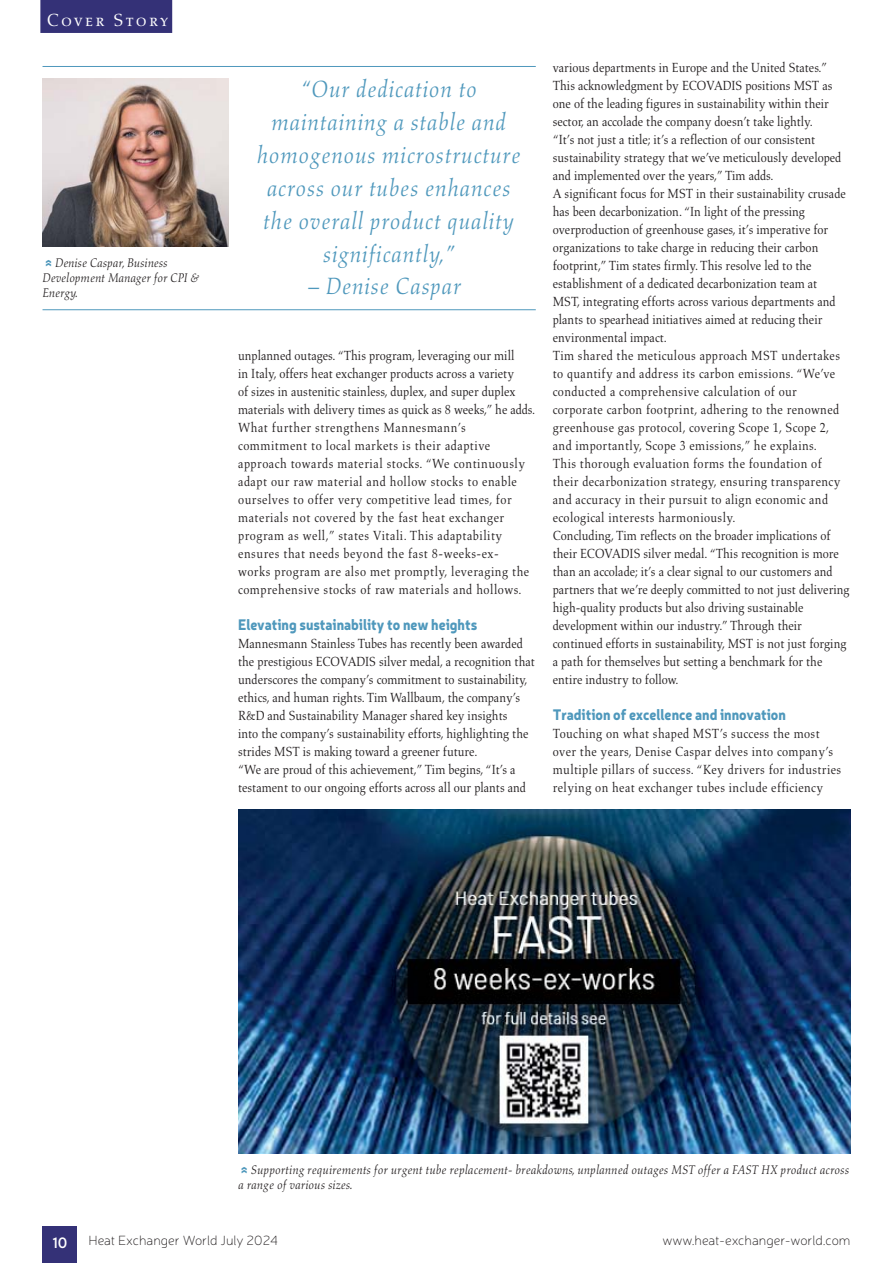
<style>
.page{position:relative;width:893px;height:1263px;background:#fff}
.page>*{position:absolute;margin:0;border:0;box-sizing:border-box;transform-origin:0 0}
.t1{font:24px/33px "Aldus Italic Os F";letter-spacing:.02em;color:#4f98bc;text-align:center;scale:.9 1}
.t2{font:18px "Aldus Roman SC";letter-spacing:.125em;color:#fff}
.t3{font:900 15px "Neris";color:#4f98bc;scale:.9 1}
.t4{font:600 15px "Neris";color:#fff}
.t5{font:13.5px/18px "Aldus";color:#231f20;scale:.9 1}
.t6{font:13.5px/18px "Aldus";letter-spacing:.04em;color:#231f20;scale:.9 1}
.t7{font:13.5px/18px "Aldus";letter-spacing:.03em;color:#231f20;scale:.9 1}
.t8{font:100 13.5px "Neris";color:#231f20}
.t9{font:italic 12.75px/15px "Aldus";color:#231f20;scale:.9 1}
</style>
<div class="page">
<div style="left:40px;top:0;width:132px;height:33px;background:#343177"></div>
<div style="left:43px;top:1227px;width:34px;height:36px;background:#343177"></div>
<img style="left:238px;top:810px;width:612px;height:343px">
<hr style="left:43px;top:66px;width:493px;height:1px;background:#4f98bc">
<hr style="left:43px;top:309px;width:493px;height:1px;background:#4f98bc">
<img style="left:43px;top:79px;width:186px;height:168px">
<h2 class="t2" style="left:47px;top:12px;width:123px">Cover Story</h2>
<p class="t9" style="left:43px;top:256px;width:176px;text-indent:13px">Denise Caspar, Business<br>Development Manager for CPI &amp;<br>Energy.</p>
<h1 class="t1" style="left:256px;top:74px;width:295px">“Our dedication to maintaining a stable and homogenous microstructure across our tubes enhances the overall product quality significantly,”</h1>
<h1 class="t1" style="left:309px;top:272px;width:171px">– Denise Caspar</h1>
<p class="t6" style="left:238px;top:348px;width:332px">unplanned outages. “This program, leveraging our mill<br>in Italy, offers heat exchanger products across a variety<br>of sizes in austenitic stainless, duplex, and super duplex materials with delivery times as quick as 8 weeks,” he adds.<br>What further strengthens Mannesmann’s commitment to local markets is their adaptive approach towards material stocks. “We continuously adapt our raw material and hollow stocks to enable ourselves to offer very competitive lead times, for materials not covered by the fast heat exchanger program as well,” states Vitali. This adaptability ensures that needs beyond the fast 8-weeks-ex-<br>works program are also met promptly, leveraging the comprehensive stocks of raw materials and hollows.</p>
<p class="t3" style="left:238px;top:618px;width:267px">Elevating sustainability to new heights</p>
<p class="t5" style="left:238px;top:636px;width:331px">Mannesmann Stainless Tubes has recently been awarded the prestigious ECOVADIS silver medal, a recognition that underscores the company’s commitment to sustainability, ethics, and human rights. Tim Wallbaum, the company’s R&amp;D and Sustainability Manager shared key insights<br>into the company’s sustainability efforts, highlighting the strides MST is making toward a greener future.<br>“We are proud of this achievement,” Tim begins, “It’s a testament to our ongoing efforts across all our plants and</p>
<p class="t5" style="left:553px;top:60px;width:331px">various departments in Europe and the United States.” This acknowledgment by ECOVADIS positions MST as one of the leading figures in sustainability within their sector, an accolade the company doesn’t take lightly.<br>“It’s not just a title; it’s a reflection of our consistent sustainability strategy that we’ve meticulously developed and implemented over the years,” Tim adds.<br>A significant focus for MST in their sustainability crusade has been decarbonization. “In light of the pressing overproduction of greenhouse gases, it’s imperative for organizations to take charge in reducing their carbon footprint,” Tim states firmly. This resolve led to the establishment of a dedicated decarbonization team at<br>MST, integrating efforts across various departments and plants to spearhead initiatives aimed at reducing their environmental impact.<br>Tim shared the meticulous approach MST undertakes to quantify and address its carbon emissions. “We’ve conducted a comprehensive calculation of our corporate carbon footprint, adhering to the renowned greenhouse gas protocol, covering Scope 1, Scope 2, and importantly, Scope 3 emissions,” he explains.<br>This thorough evaluation forms the foundation of their decarbonization strategy, ensuring transparency and accuracy in their pursuit to align economic and ecological interests harmoniously.<br>Concluding, Tim reflects on the broader implications of their ECOVADIS silver medal. “This recognition is more than an accolade; it’s a clear signal to our customers and partners that we’re deeply committed to not just delivering high-quality products but also driving sustainable development within our industry.” Through their continued efforts in sustainability, MST is not just forging a path for themselves but setting a benchmark for the entire industry to follow.</p>
<p class="t3" style="left:553px;top:708px;width:261px">Tradition of excellence and innovation</p>
<p class="t7" style="left:553px;top:726px;width:322px">Touching on what shaped MST’s success the most over the years, Denise Caspar delves into company’s multiple pillars of success. “Key drivers for industries relying on heat exchanger tubes include efficiency</p>
<p class="t9" style="left:238px;top:1163px;width:680px;text-indent:13px">Supporting requirements for urgent tube replacement- breakdowns, unplanned outages MST offer a FAST HX product across a range of various sizes.</p>
<p class="t4" style="left:52px;top:1237px;width:16px">10</p>
<p class="t8" style="left:88px;top:1235px;width:191px">Heat Exchanger World July 2024</p>
<p class="t8" style="left:662px;top:1235px;width:190px">www.heat-exchanger-world.com</p>
</div>
